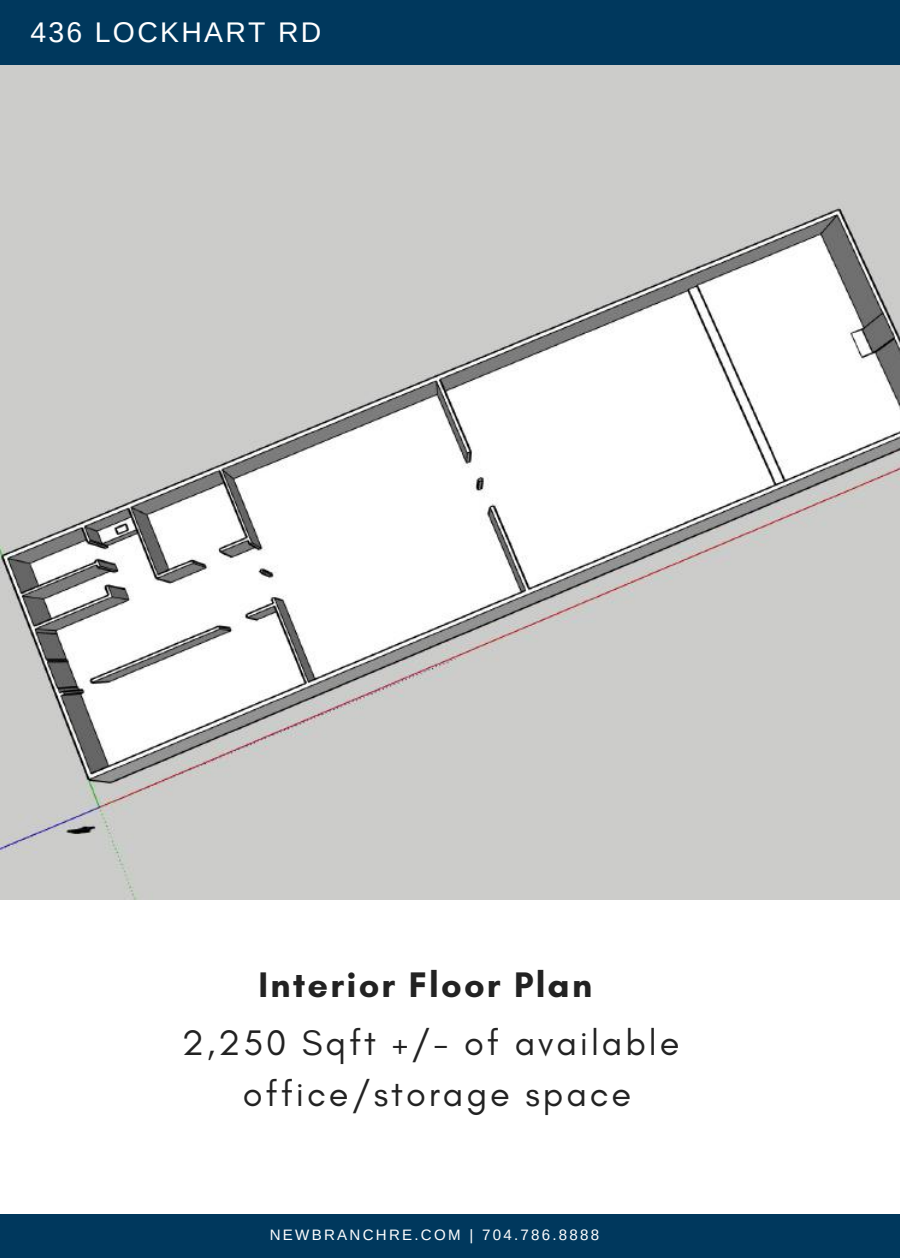
<style>
.page{position:relative;width:900px;height:1260px;background:#fff}
.page>*{position:absolute;margin:0;border:0;box-sizing:border-box;transform-origin:0 0}
.t1{font:36.25px/51.5px "Glacial Indifference";letter-spacing:.08em;color:#222;text-align:center}
.t2{font:700 36.25px "Glacial Indifference";letter-spacing:.06em;color:#222}
.t3{font:28.5px "Arimo";letter-spacing:.08em;color:#fff}
.t4{font:15px "Arimo";letter-spacing:.15em;color:#fff}
</style>
<div class="page">
<div style="left:0;top:1214px;width:900px;height:43px;background:#00385d"></div>
<div style="left:0;top:0;width:900px;height:65px;background:#00385d"></div>
<img style="left:0;top:65px;width:900px;height:835px">
<p class="t3" style="left:31px;top:16px;width:292px">436 LOCKHART RD</p>
<p class="t2" style="left:259px;top:962px;width:335px">Interior Floor Plan</p>
<p class="t1" style="left:182px;top:1016px;width:499px">2,250 Sqft +/- of available office/storage space</p>
<p class="t4" style="left:270px;top:1226px;width:331px">NEWBRANCHRE.COM | 704.786.8888</p>
</div>
